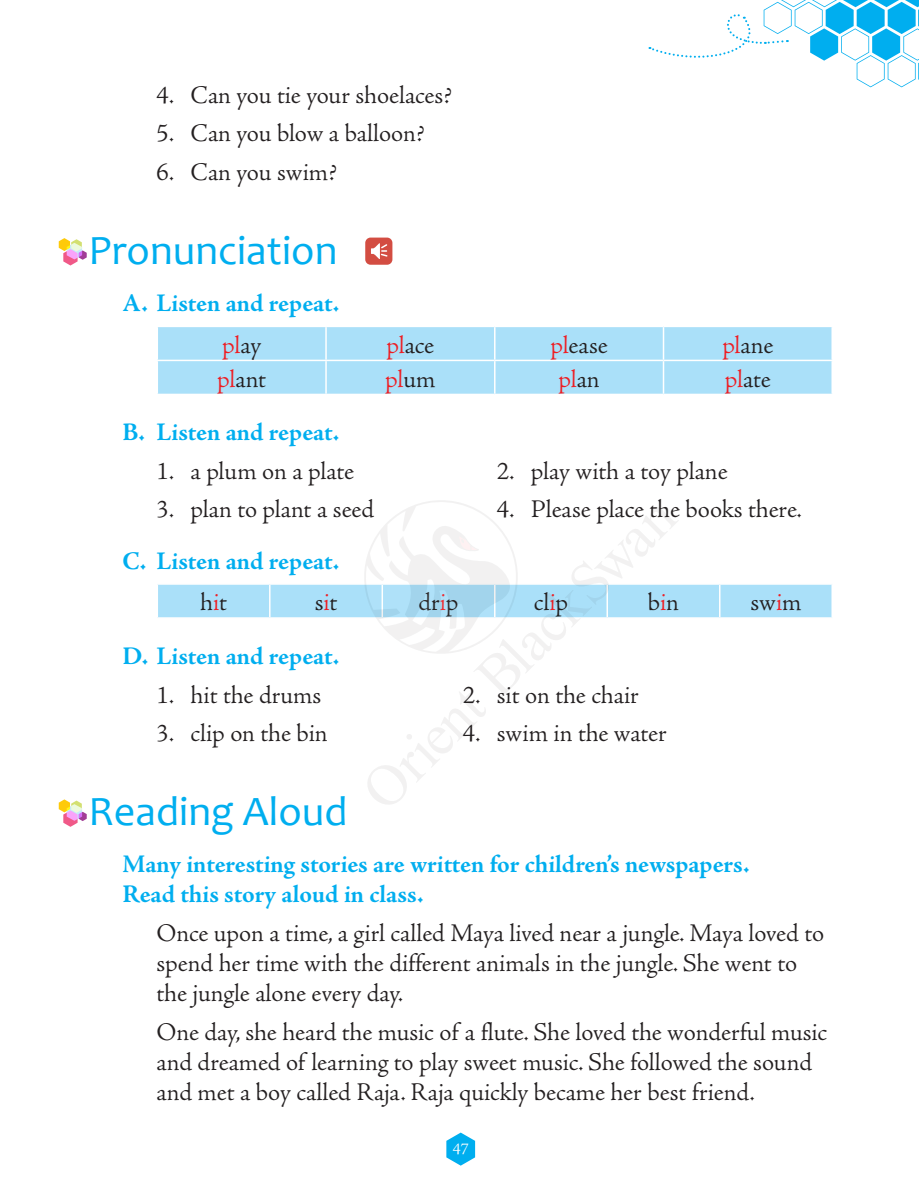
<style>
.page{position:relative;width:919px;height:1191px;background:#fff}
.page>*{position:absolute;margin:0;border:0;box-sizing:border-box;transform-origin:0 0}
.t1{font:42px "Candara";color:#00aeef}
.t2{font:300 25.5px/30px "Adobe Jenson Pro";letter-spacing:-.005em;color:#231f20}
.t3{font:700 25.5px/41.4px "Adobe Jenson Pro";letter-spacing:-.005em;color:#00aeef}
.t4{font:300 25.5px "Adobe Jenson Pro";color:#ee1d23}
.t5{font:300 16.5px "Adobe Jenson Pro";color:#fff}
.s1{font-weight:300;color:#ee1d23}
.s2{font-weight:300;color:#231f20}
.s3{color:#ee1d23}
.s4{color:#231f20}
</style>
<div class="page">
<svg style="left:446px;top:1132px;width:29px;height:34px"></svg>
<div style="left:158px;top:327px;width:673px;height:67px;background:#aae0f9"></div>
<hr style="left:325px;top:327px;width:2px;height:33px;background:#fff">
<hr style="left:494px;top:327px;width:1px;height:33px;background:#fff">
<hr style="left:662px;top:327px;width:2px;height:33px;background:#fff">
<hr style="left:156px;top:360px;width:170px;height:1px;background:#fff">
<hr style="left:326px;top:360px;width:168px;height:1px;background:#fff">
<hr style="left:325px;top:361px;width:2px;height:33px;background:#fff">
<hr style="left:494px;top:360px;width:169px;height:1px;background:#fff">
<hr style="left:494px;top:361px;width:1px;height:33px;background:#fff">
<hr style="left:663px;top:360px;width:170px;height:1px;background:#fff">
<hr style="left:662px;top:361px;width:2px;height:33px;background:#fff">
<div style="left:158px;top:585px;width:673px;height:32px;background:#aae0f9"></div>
<hr style="left:269px;top:585px;width:1px;height:32px;background:#fff">
<hr style="left:606px;top:585px;width:2px;height:32px;background:#fff">
<hr style="left:719px;top:585px;width:1px;height:32px;background:#fff">
<svg style="left:59px;top:238px;width:28px;height:27px"></svg>
<svg style="left:59px;top:799px;width:28px;height:28px"></svg>
<div style="left:365px;top:238px;width:27px;height:27px;background:#d34d42;border-radius:5px"></div>
<svg style="left:371px;top:243px;width:16px;height:16px"></svg>
<svg style="left:648px;top:0;width:271px;height:87px"></svg>
<svg style="left:335px;top:500px;width:212px;height:153px"></svg>
<svg style="left:453px;top:532px;width:26px;height:26px"></svg>
<p class="t2" style="left:156px;top:80px;width:297px">4. Can you tie your shoelaces?</p>
<p class="t2" style="left:156px;top:119px;width:269px">5. Can you blow a balloon?</p>
<p class="t2" style="left:156px;top:157px;width:182px">6. Can you swim?</p>
<h1 class="t1" style="left:88px;top:224px;width:250px">Pronunciation</h1>
<p class="t3" style="left:222px;top:283px;width:119px;text-indent:-100px">A. Listen and repeat. <span class="s1">pl</span><span class="s2">ay</span></p>
<p class="t2" style="left:386px;top:330px;width:49px"><span class="s3">pl</span>ace</p>
<p class="t2" style="left:550px;top:330px;width:59px"><span class="s3">pl</span>ease</p>
<p class="t2" style="left:722px;top:330px;width:53px"><span class="s3">pl</span>ane</p>
<p class="t2" style="left:217px;top:364px;width:50px"><span class="s3">pl</span>ant</p>
<p class="t4" style="left:385px;top:364px;width:52px">pl<span class="s4">um</span></p>
<p class="t4" style="left:558px;top:364px;width:43px">pl<span class="s4">an</span></p>
<p class="t2" style="left:725px;top:364px;width:47px"><span class="s3">pl</span>ate</p>
<p class="t3" style="left:122px;top:412px;width:218px">B. Listen and repeat.</p>
<p class="t2" style="left:156px;top:456px;width:199px">1. a plum on a plate</p>
<p class="t2" style="left:497px;top:456px;width:232px">2. play with a toy plane</p>
<p class="t2" style="left:156px;top:495px;width:219px">3. plan to plant a seed</p>
<p class="t2" style="left:497px;top:495px;width:306px">4. Please place the books there.</p>
<p class="t3" style="left:200px;top:540px;width:141px;text-indent:-77px">C. Listen and repeat. <span class="s2">h</span><span class="s1">i</span><span class="s2">t</span></p>
<p class="t2" style="left:315px;top:588px;width:24px">s<span class="s3">i</span>t</p>
<p class="t2" style="left:418px;top:588px;width:41px">dr<span class="s3">i</span>p</p>
<p class="t2" style="left:534px;top:588px;width:36px">cl<span class="s3">i</span>p</p>
<p class="t2" style="left:648px;top:588px;width:33px">b<span class="s3">i</span>n</p>
<p class="t2" style="left:750px;top:588px;width:53px">sw<span class="s3">i</span>m</p>
<p class="t3" style="left:122px;top:636px;width:218px">D. Listen and repeat.</p>
<p class="t2" style="left:156px;top:680px;width:166px">1. hit the drums</p>
<p class="t2" style="left:463px;top:680px;width:177px">2. sit on the chair</p>
<p class="t2" style="left:156px;top:718px;width:173px">3. clip on the bin</p>
<p class="t2" style="left:463px;top:718px;width:205px">4. swim in the water</p>
<h1 class="t1" style="left:88px;top:785px;width:260px">Reading Aloud</h1>
<p class="t3" style="left:122px;top:850px;width:628px;line-height:30px">Many interesting stories are written for children’s newspapers.<br>Read this story aloud in class.</p>
<p class="t2" style="left:156px;top:918px;width:669px">Once upon a time, a girl called Maya lived near a jungle. Maya loved to spend her time with the different animals in the jungle. She went to the jungle alone every day.</p>
<p class="t2" style="left:156px;top:1017px;width:672px">One day, she heard the music of a flute. She loved the wonderful music and dreamed of learning to play sweet music. She followed the sound and met a boy called Raja. Raja quickly became her best friend.</p>
<p class="t5" style="left:453px;top:1139px;width:17px">47</p>
</div>
